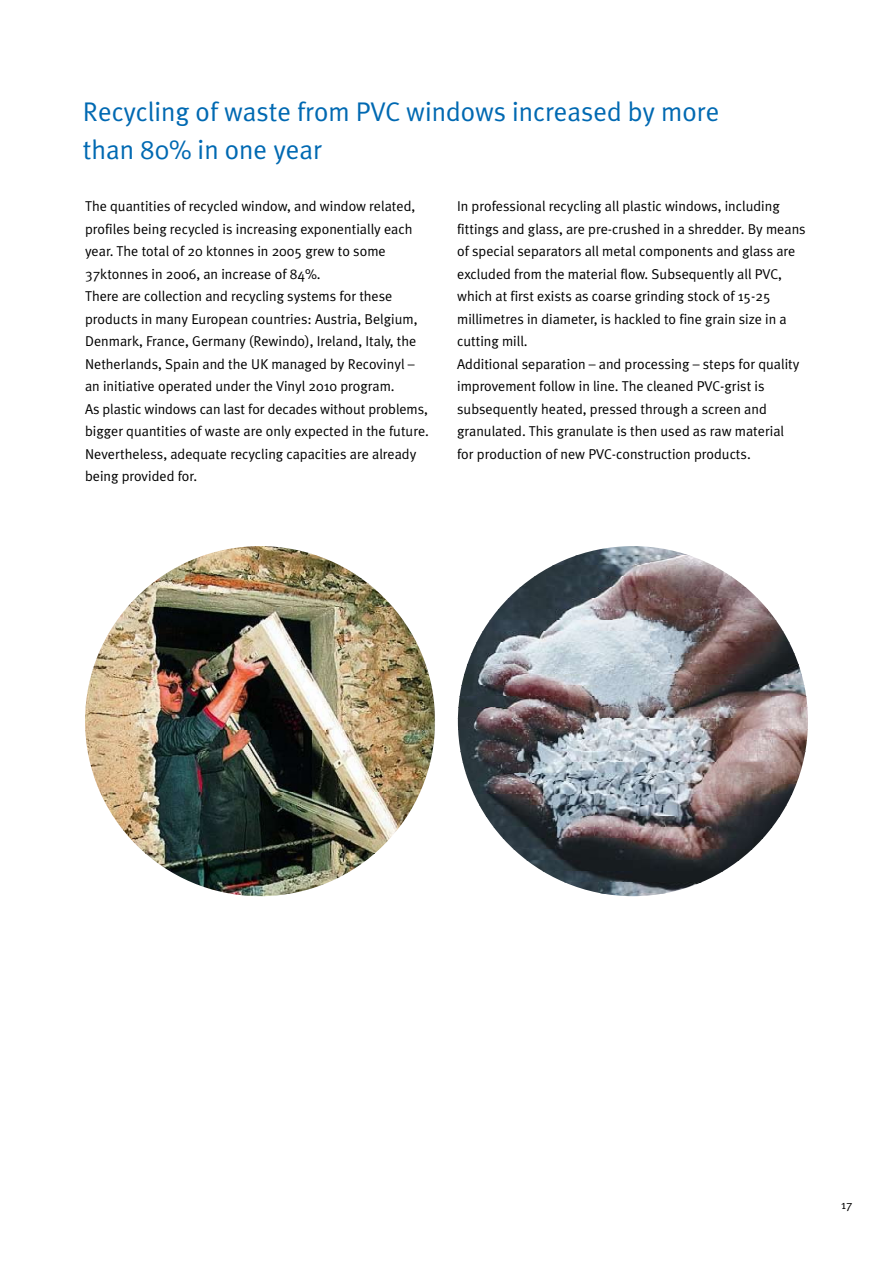
<style>
.page{position:relative;width:893px;height:1263px;background:#fff}
.page>*{position:absolute;margin:0;border:0;box-sizing:border-box;transform-origin:0 0}
.t1{font:27px/37.5px "Meta Plus Normal";color:#0069b2}
.t2{font:14.25px/22.5px "Meta Plus Normal";color:#000}
.t3{font:12px "Meta Plus Normal";color:#000}
</style>
<div class="page">
<img style="left:86px;top:546px;width:349px;height:350px">
<img style="left:458px;top:546px;width:350px;height:350px">
<h1 class="t1" style="left:83px;top:93px;width:638px">Recycling of waste from PVC windows increased by more than 80% in one year</h1>
<p class="t2" style="left:85px;top:195px;width:346px">The quantities of recycled window, and window related, profiles being recycled is increasing exponentially each year. The total of 20 ktonnes in 2005 grew to some 37ktonnes in 2006, an increase of 84%.<br>There are collection and recycling systems for these products in many European countries: Austria, Belgium, Denmark, France, Germany (Rewindo), Ireland, Italy, the Netherlands, Spain and the UK managed by Recovinyl – an initiative operated under the Vinyl 2010 program.<br>As plastic windows can last for decades without problems, bigger quantities of waste are only expected in the future.<br>Nevertheless, adequate recycling capacities are already being provided for.</p>
<p class="t2" style="left:457px;top:195px;width:350px">In professional recycling all plastic windows, including fittings and glass, are pre-crushed in a shredder. By means of special separators all metal components and glass are excluded from the material flow. Subsequently all PVC, which at first exists as coarse grinding stock of 15-25 millimetres in diameter, is hackled to fine grain size in a cutting mill.<br>Additional separation – and processing – steps for quality improvement follow in line. The cleaned PVC-grist is subsequently heated, pressed through a screen and granulated. This granulate is then used as raw material<br>for production of new PVC-construction products.</p>
<p class="t3" style="left:841px;top:1197px;width:13px">17</p>
</div>
